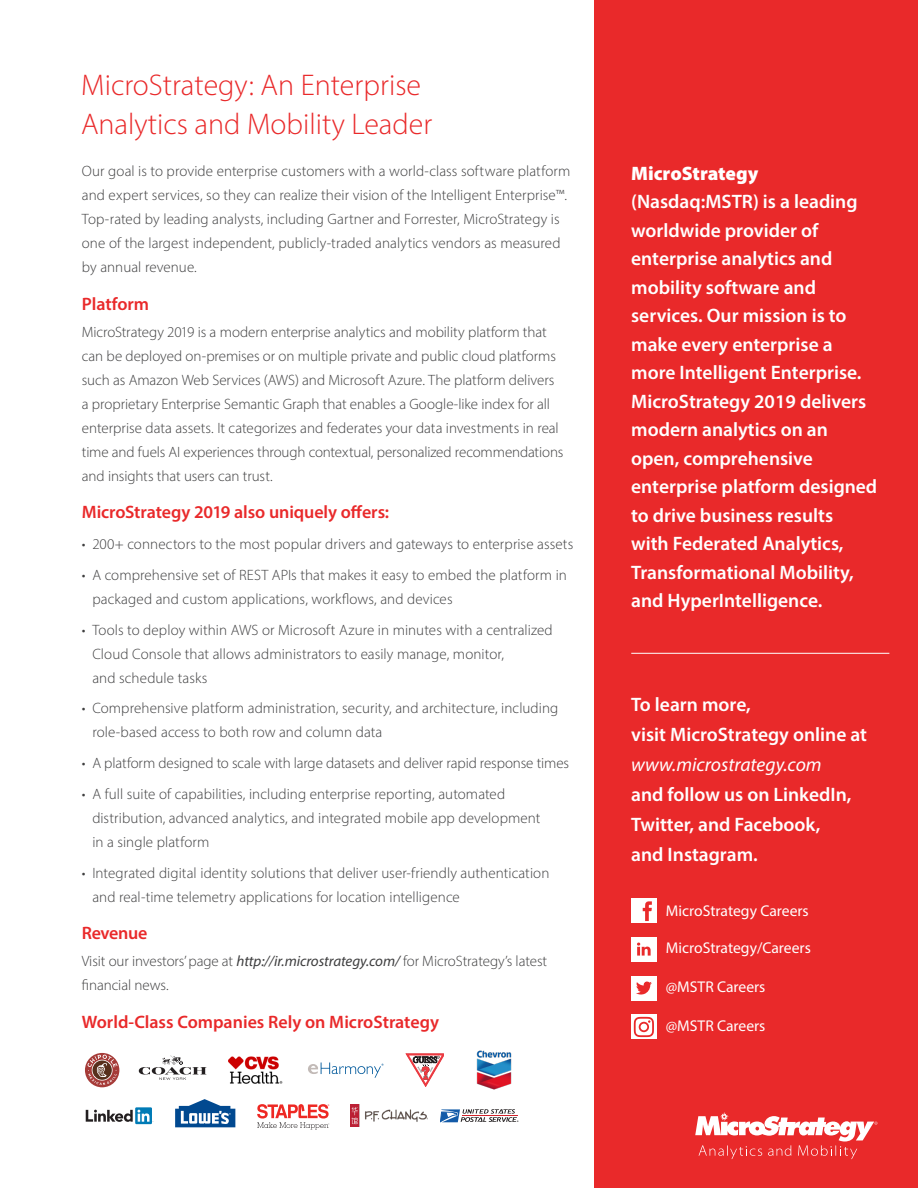
<style>
.page{position:relative;width:918px;height:1188px;background:#fff}
.page>*{position:absolute;margin:0;border:0;box-sizing:border-box;transform-origin:0 0}
.Title___interior_pag{font:300 30px/39px "Myriad Pro";color:#e9292a}
.Subhead_on_color_bac{font:600 19.5px/28.5px "Myriad Pro";color:#fff}
.Paragraph_BodyCopy{font:600 18px "Myriad Pro";letter-spacing:-.005em;color:#e9292a}
.Paragraph_Title{font:600 18px "Myriad Pro";letter-spacing:-.01em;color:#e9292a}
.Subhead_on_color_bac-2{font:15.6px "Myriad Pro";color:#fff}
.Paragraph_BodyCopy-2{font:300 15px/24px "Myriad Pro";letter-spacing:.005em;color:#3e3e3f}
.s1{font-weight:400;font-style:italic}
.s2{font-weight:900}
</style>
<div class="page">
<div style="left:594px;top:0;width:324px;height:1188px;background:#e9292a"></div>
<hr style="left:631px;top:653px;width:258px;height:1px;background:#fff">
<svg style="left:695px;top:1112px;width:182px;height:47px"></svg>
<div style="left:631px;top:898px;width:25px;height:24px;background:#fff"></div>
<svg style="left:643px;top:901px;width:9px;height:20px"></svg>
<div style="left:631px;top:937px;width:25px;height:24px;background:#fff"></div>
<svg style="left:637px;top:942px;width:14px;height:14px"></svg>
<div style="left:631px;top:976px;width:26px;height:24px;background:#fff"></div>
<svg style="left:636px;top:981px;width:16px;height:14px"></svg>
<svg style="left:631px;top:1015px;width:26px;height:24px"></svg>
<svg style="left:634px;top:1017px;width:20px;height:20px"></svg>
<svg style="left:85px;top:1053px;width:34px;height:34px"></svg>
<svg style="left:88px;top:1055px;width:30px;height:30px"></svg>
<div style="left:135px;top:1107px;width:17px;height:17px;background:#007bb6"></div>
<svg style="left:86px;top:1110px;width:68px;height:12px"></svg>
<svg style="left:175px;top:1099px;width:60px;height:28px"></svg>
<img style="left:351px;top:1105px;width:76px;height:22px">
<svg style="left:440px;top:1109px;width:79px;height:13px"></svg>
<svg style="left:406px;top:1054px;width:37px;height:32px"></svg>
<img style="left:228px;top:1056px;width:54px;height:28px">
<svg style="left:139px;top:1055px;width:67px;height:25px"></svg>
<img style="left:477px;top:1050px;width:34px;height:40px">
<svg style="left:257px;top:1104px;width:73px;height:25px"></svg>
<svg style="left:308px;top:1063px;width:76px;height:15px"></svg>
<p class="Title___interior_pag" style="left:81px;top:65px;width:353px">MicroStrategy: An Enterprise<br>Analytics and Mobility Leader</p>
<p class="Paragraph_BodyCopy-2" style="left:82px;top:159px;width:490px">Our goal is to provide enterprise customers with a world-class software platform and expert services, so they can realize their vision of the Intelligent Enterprise™.<br>Top-rated by leading analysts, including Gartner and Forrester, MicroStrategy is one of the largest independent, publicly-traded analytics vendors as measured by annual revenue.</p>
<p class="Paragraph_Title" style="left:82px;top:292px;width:69px">Platform</p>
<p class="Paragraph_BodyCopy-2" style="left:82px;top:320px;width:483px">MicroStrategy 2019 is a modern enterprise analytics and mobility platform that can be deployed on-premises or on multiple private and public cloud platforms such as Amazon Web Services (AWS) and Microsoft Azure. The platform delivers a proprietary Enterprise Semantic Graph that enables a Google-like index for all enterprise data assets. It categorizes and federates your data investments in real time and fuels AI experiences through contextual, personalized recommendations and insights that users can trust.</p>
<p class="Paragraph_BodyCopy" style="left:82px;top:501px;width:309px">MicroStrategy 2019 also uniquely offers:</p>
<p class="Paragraph_BodyCopy-2" style="left:82px;top:532px;width:493px">• 200+ connectors to the most popular drivers and gateways to enterprise assets</p>
<p class="Paragraph_BodyCopy-2" style="left:92px;top:563px;width:476px;text-indent:-10px">• A comprehensive set of REST APIs that makes it easy to embed the platform in packaged and custom applications, workflows, and devices</p>
<p class="Paragraph_BodyCopy-2" style="left:92px;top:617px;width:462px;text-indent:-10px">• Tools to deploy within AWS or Microsoft Azure in minutes with a centralized<br>Cloud Console that allows administrators to easily manage, monitor,<br>and schedule tasks</p>
<p class="Paragraph_BodyCopy-2" style="left:92px;top:696px;width:468px;text-indent:-10px">• Comprehensive platform administration, security, and architecture, including role-based access to both row and column data</p>
<p class="Paragraph_BodyCopy-2" style="left:82px;top:751px;width:489px">• A platform designed to scale with large datasets and deliver rapid response times</p>
<p class="Paragraph_BodyCopy-2" style="left:92px;top:782px;width:450px;text-indent:-10px">• A full suite of capabilities, including enterprise reporting, automated distribution, advanced analytics, and integrated mobile app development in a single platform</p>
<p class="Paragraph_BodyCopy-2" style="left:92px;top:860px;width:459px;text-indent:-10px">• Integrated digital identity solutions that deliver user-friendly authentication and real-time telemetry applications for location intelligence</p>
<p class="Paragraph_Title" style="left:82px;top:922px;width:67px">Revenue</p>
<p class="Paragraph_BodyCopy-2" style="left:82px;top:949px;width:467px">Visit our investors’ page at <span class="s1">http://ir.microstrategy.com/</span> for MicroStrategy’s latest financial news.</p>
<p class="Paragraph_BodyCopy" style="left:82px;top:1010px;width:359px">World-Class Companies Rely on MicroStrategy</p>
<p class="Subhead_on_color_bac" style="left:631px;top:158px;width:248px"><span class="s2">MicroStrategy </span>(Nasdaq:MSTR) is a leading worldwide provider of enterprise analytics and mobility software and services. Our mission is to make every enterprise a more Intelligent Enterprise.<br>MicroStrategy 2019 delivers modern analytics on an open, comprehensive enterprise platform designed to drive business results<br>with Federated Analytics,<br>Transformational Mobility, and HyperIntelligence.</p>
<p class="Subhead_on_color_bac" style="left:631px;top:689px;width:237px;line-height:30px">To learn more,<br>visit MicroStrategy online at <span class="s1">www.microstrategy.com<br></span>and follow us on LinkedIn,<br>Twitter, and Facebook,<br>and Instagram.</p>
<p class="Subhead_on_color_bac-2" style="left:666px;top:901px;width:145px">MicroStrategy Careers</p>
<p class="Subhead_on_color_bac-2" style="left:666px;top:938px;width:147px">MicroStrategy/Careers</p>
<p class="Subhead_on_color_bac-2" style="left:666px;top:978px;width:101px">@MSTR Careers</p>
<p class="Subhead_on_color_bac-2" style="left:666px;top:1016px;width:101px">@MSTR Careers</p>
</div>
